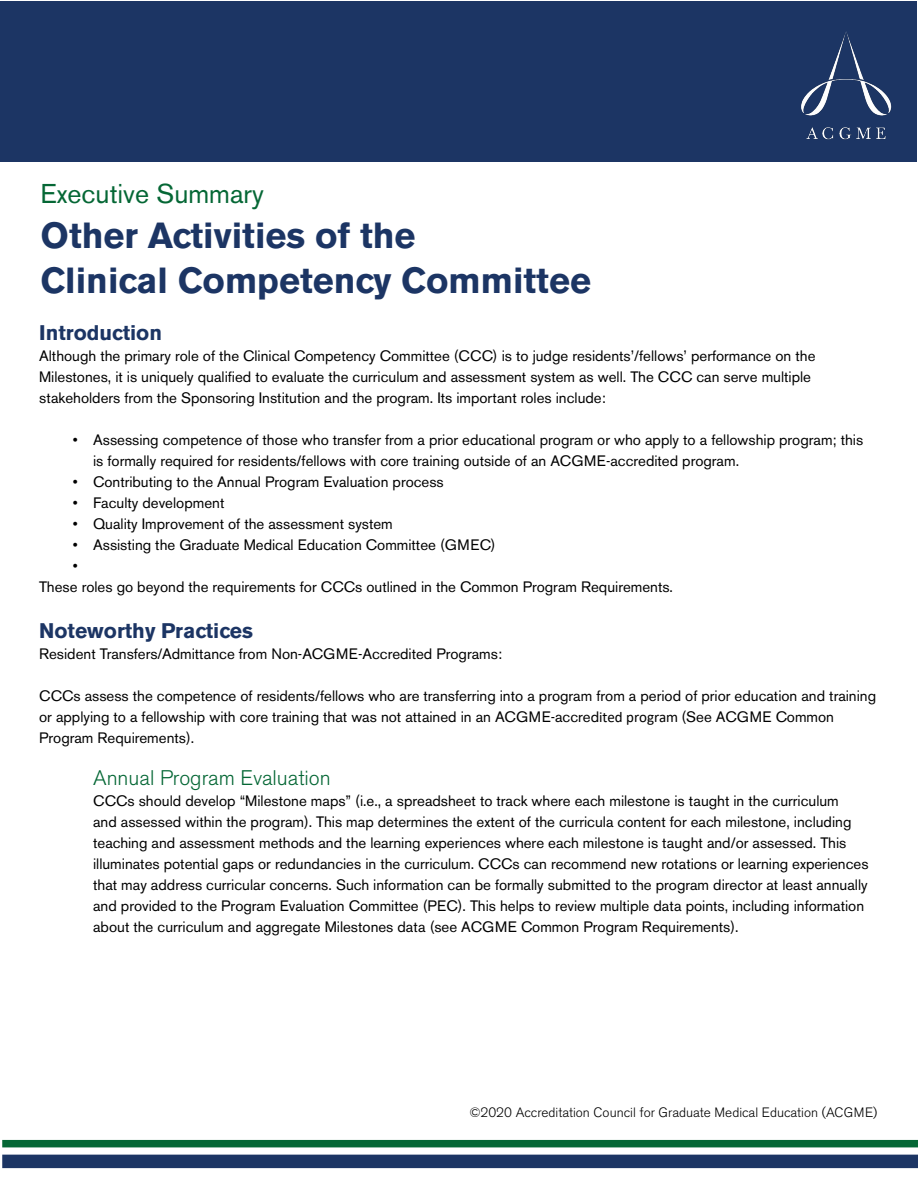
<style>
.page{position:relative;width:918px;height:1188px;background:#fff}
.page>*{position:absolute;margin:0;border:0;box-sizing:border-box;transform-origin:0 0}
.t1{font:700 36px/45px "Akzidenz Grotesk BE";color:#1c3564}
.t2{font:27px "Akzidenz Grotesk BE";color:#056735}
.t3{font:700 21px "Akzidenz Grotesk BE";color:#1c3564}
.t4{font:300 21px "Akzidenz Grotesk BE";color:#056735}
.t5{font:15px/21px "Akzidenz Grotesk BE";color:#000}
.t6{font:300 13.5px "Akzidenz Grotesk BE";color:#000}
.s1{font-family:"Calibri"}
</style>
<div class="page">
<div style="left:2px;top:1155px;width:916px;height:13px;background:#1c3564"></div>
<div style="left:2px;top:1140px;width:916px;height:7px;background:#056735"></div>
<div style="left:1px;top:1px;width:916px;height:160px;background:#1c3564"></div>
<img style="left:801px;top:31px;width:91px;height:109px">
<h2 class="t2" style="left:40px;top:178px;width:225px">Executive Summary</h2>
<h1 class="t1" style="left:40px;top:213px;width:552px">Other Activities of the<br>Clinical Competency Committee</h1>
<h3 class="t3" style="left:39px;top:320px;width:124px">Introduction</h3>
<p class="t5" style="left:39px;top:345px;width:778px">Although the primary role of the Clinical Competency Committee (CCC) is to judge residents’/fellows’ performance on the<br>Milestones, it is uniquely qualified to evaluate the curriculum and assessment system as well. The CCC can serve multiple stakeholders from the Sponsoring Institution and the program. Its important roles include:</p>
<p class="t5" style="left:93px;top:429px;width:772px;text-indent:-20px">• Assessing competence of those who transfer from a prior educational program or who apply to a fellowship program; this is formally required for residents/fellows with core training outside of an ACGME-accredited program.</p>
<p class="t5" style="left:73px;top:471px;width:372px">• Contributing to the Annual Program Evaluation process</p>
<p class="t5" style="left:73px;top:492px;width:153px">• Faculty development</p>
<p class="t5" style="left:73px;top:513px;width:321px">• Quality Improvement of the assessment system</p>
<p class="t5" style="left:73px;top:534px;width:424px">• Assisting the Graduate Medical Education Committee (GMEC)</p>
<p class="t5" style="left:73px;top:555px;width:6px">•</p>
<p class="t5" style="left:39px;top:576px;width:635px">These roles go beyond the requirements for CCCs outlined in the Common Program Requirements.</p>
<h3 class="t3" style="left:39px;top:618px;width:215px">Noteworthy Practices</h3>
<p class="t5" style="left:39px;top:643px;width:464px">Resident Transfers/Admittance from Non-ACGME-Accredited Programs:</p>
<p class="t5" style="left:39px;top:685px;width:839px">CCCs assess the competence of residents/fellows who are transferring into a program from a period of prior education and training or applying to a fellowship with core training that was not attained in an ACGME-accred<span class="s1">ited program</span> (See ACGME Common<br>Program Requirements).</p>
<h3 class="t4" style="left:93px;top:766px;width:239px">Annual Program Evaluation</h3>
<p class="t5" style="left:93px;top:790px;width:777px">CCCs should develop “Milestone maps” (i.e., a spreadsheet to track where each milestone is taught in the curriculum<br>and assessed within the program). This map determines the extent of the curricula content for each milestone, including teaching and assessment methods and the learning experiences where each milestone is taught and/or assessed. This illuminates potential gaps or redundancies in the curriculum. CCCs can recommend new rotations or learning experiences that may address curricular concerns. Such information can be formally submitted to the program director at least annually and provided to the Program Evaluation Committee (PEC). This helps to review multiple data points, including information about the curriculum and aggregate Milestones data (see ACGME Common Program Requirements).</p>
<p class="t6" style="left:469px;top:1105px;width:410px">©2020 Accreditation Council for Graduate Medical Education (ACGME)</p>
</div>
